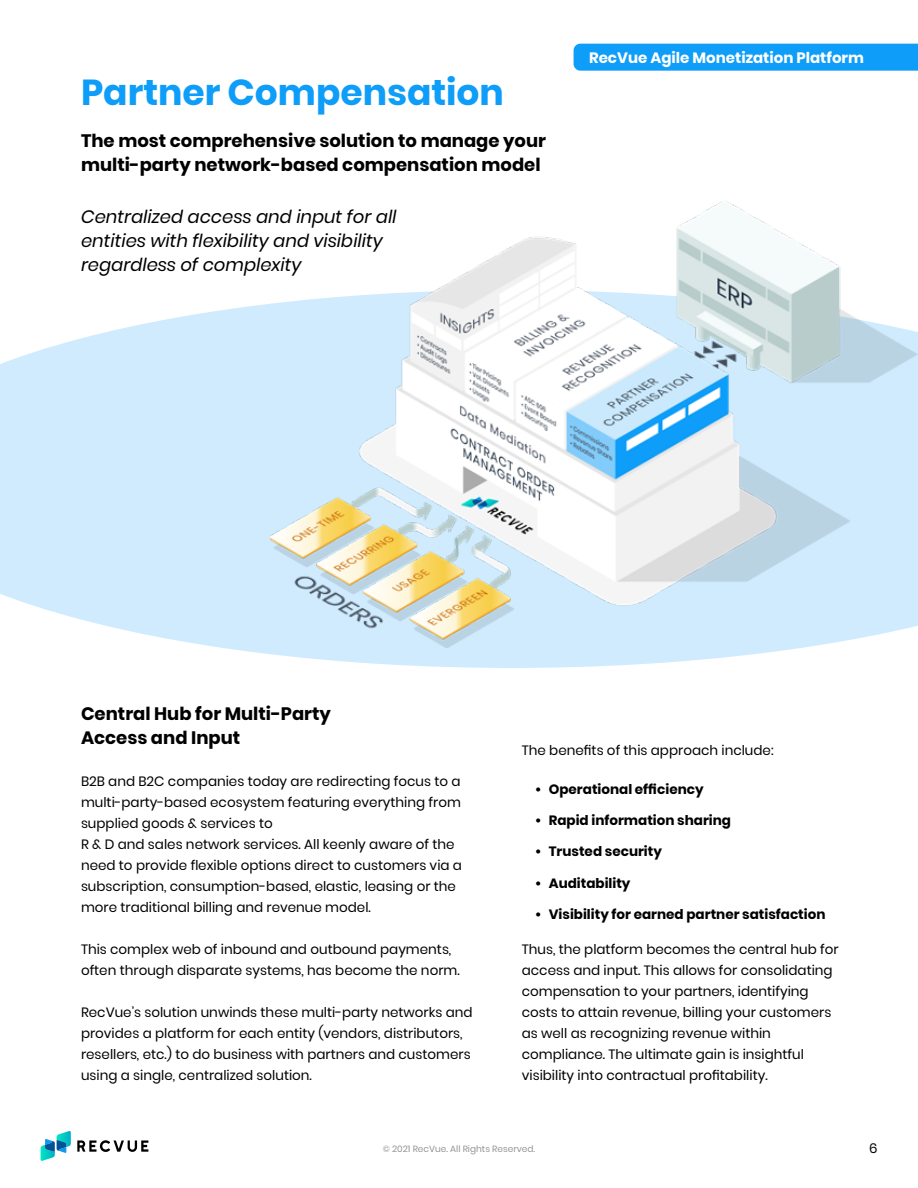
<style>
.page{position:relative;width:918px;height:1188px;background:#fff}
.page>*{position:absolute;margin:0;border:0;box-sizing:border-box;transform-origin:0 0}
.t1{font:700 36px "Poppins";color:#0e9df8}
.t2{font:700 18px/24px "Poppins";color:#000}
.t3{font:italic 18px/24px "Poppins";color:#000}
.t4{font:700 15px "Poppins";color:#fff}
.t5{font:13.5px/21px "Poppins";color:#000}
.t6{font:700 13.5px "Poppins";color:#000}
.t7{font:9px "Poppins";color:#939598}
</style>
<div class="page">
<svg style="left:77px;top:1140px;width:71px;height:12px"></svg>
<svg style="left:41px;top:1131px;width:30px;height:30px"></svg>
<svg style="left:0;top:304px;width:799px;height:364px;fill:#cfebfd"></svg>
<img style="left:270px;top:201px;width:648px;height:447px">
<div style="left:574px;top:44px;width:344px;height:27px;background:#0e9df8"></div>
<h1 class="t1" style="left:81px;top:72px;width:424px">Partner Compensation</h1>
<h2 class="t2" style="left:81px;top:129px;width:467px">The most comprehensive solution to manage your multi-party network-based compensation model</h2>
<h2 class="t3" style="left:81px;top:204px;width:317px">Centralized access and input for all entities with flexibility and visibility regardless of complexity</h2>
<p class="t4" style="left:589px;top:49px;width:276px">RecVue Agile Monetization Platform</p>
<h2 class="t2" style="left:81px;top:702px;width:251px">Central Hub for Multi-Party<br>Access and Input</h2>
<p class="t5" style="left:81px;top:771px;width:383px">B2B and B2C companies today are redirecting focus to a multi-party-based ecosystem featuring everything from supplied goods &amp; services to<br>R &amp; D and sales network services. All keenly aware of the need to provide flexible options direct to customers via a subscription, consumption-based, elastic, leasing or the more traditional billing and revenue model.</p>
<p class="t5" style="left:81px;top:939px;width:380px">This complex web of inbound and outbound payments, often through disparate systems, has become the norm.</p>
<p class="t5" style="left:81px;top:1002px;width:393px">RecVue’s solution unwinds these multi-party networks and provides a platform for each entity (vendors, distributors, resellers, etc.) to do business with partners and customers using a single, centralized solution.</p>
<p class="t5" style="left:522px;top:739px;width:253px">The benefits of this approach include:</p>
<p class="t6" style="left:535px;top:781px;width:170px">• Operational efficiency</p>
<p class="t6" style="left:535px;top:812px;width:197px">• Rapid information sharing</p>
<p class="t6" style="left:535px;top:844px;width:128px">• Trusted security</p>
<p class="t6" style="left:535px;top:875px;width:97px">• Auditability</p>
<p class="t6" style="left:535px;top:907px;width:292px">• Visibility for earned partner satisfaction</p>
<p class="t5" style="left:522px;top:939px;width:318px">Thus, the platform becomes the central hub for access and input. This allows for consolidating compensation to your partners, identifying costs to attain revenue, billing your customers as well as recognizing revenue within compliance. The ultimate gain is insightful visibility into contractual profitability.</p>
<p class="t7" style="left:383px;top:1143px;width:154px">© 2021 RecVue. All Rights Reserved.</p>
<p class="t5" style="left:869px;top:1138px;width:10px">6</p>
</div>
